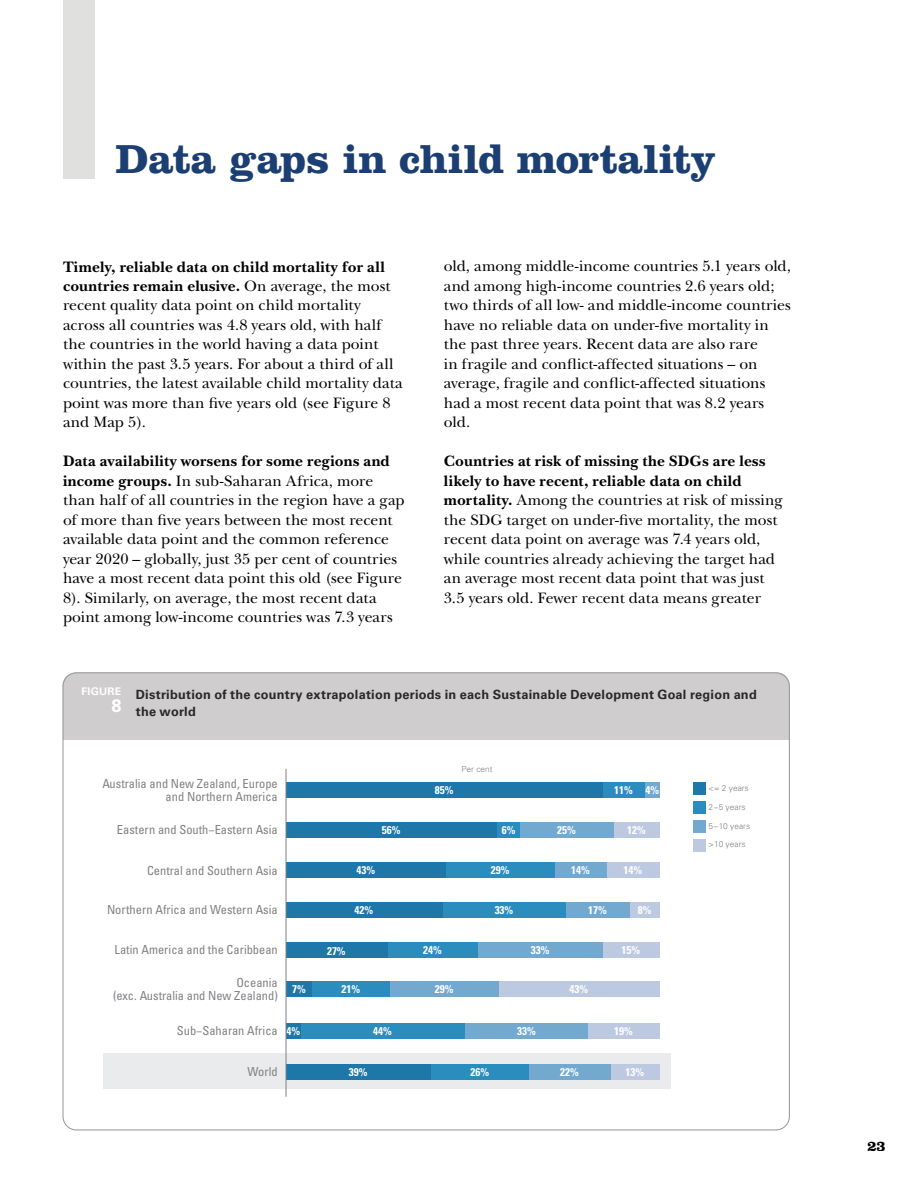
<style>
.page{position:relative;width:918px;height:1188px;background:#fff}
.page>*{position:absolute;margin:0;border:0;box-sizing:border-box;transform-origin:0 0}
.t1{font:700 42px "Clarendon LT Std";letter-spacing:-.015em;color:#1b3f72}
.t2{font:700 18px "Univers LT Std";color:#fff}
.t3{font:15.75px/19.5px "New Baskerville Std";color:#000}
.t4{font:700 15px "Clarendon LT Std";color:#000}
.t5{font:700 12.75px/16.5px "Univers LT Std";letter-spacing:.02em;color:#292829}
.t6{font:condensed 12.45px/13.5px "Univers LT Std";color:#808184;text-align:right}
.t7{font:700 condensed 11.25px "Univers LT Std";color:#fff}
.t8{font:700 10.5px "Univers LT Std";letter-spacing:.025em;color:#fff}
.t9{font:300 8.4px/17.7px "Univers LT Std";color:#808184}
.s1{font-weight:700}
</style>
<div class="page">
<div style="left:63px;top:0;width:31px;height:179px;background:#e0e0de"></div>
<div style="left:63px;top:674px;width:727px;height:66px;background:#cfcdcd"></div>
<div style="left:103px;top:1054px;width:567px;height:35px;background:#eaebec"></div>
<div style="left:286px;top:782px;width:318px;height:16px;background:#1d77a8"></div>
<div style="left:604px;top:782px;width:41px;height:16px;background:#2b8cbe"></div>
<div style="left:645px;top:782px;width:15px;height:16px;background:#74a9cf"></div>
<div style="left:286px;top:902px;width:157px;height:16px;background:#1d77a8"></div>
<div style="left:443px;top:902px;width:123px;height:16px;background:#2b8cbe"></div>
<div style="left:566px;top:902px;width:64px;height:16px;background:#74a9cf"></div>
<div style="left:630px;top:902px;width:30px;height:16px;background:#bdc9e1"></div>
<div style="left:286px;top:822px;width:211px;height:16px;background:#1d77a8"></div>
<div style="left:497px;top:822px;width:23px;height:16px;background:#2b8cbe"></div>
<div style="left:520px;top:822px;width:94px;height:16px;background:#74a9cf"></div>
<div style="left:614px;top:822px;width:46px;height:16px;background:#bdc9e1"></div>
<div style="left:286px;top:862px;width:161px;height:16px;background:#1d77a8"></div>
<div style="left:447px;top:862px;width:108px;height:16px;background:#2b8cbe"></div>
<div style="left:555px;top:862px;width:52px;height:16px;background:#74a9cf"></div>
<div style="left:607px;top:862px;width:53px;height:16px;background:#bdc9e1"></div>
<div style="left:286px;top:942px;width:102px;height:16px;background:#1d77a8"></div>
<div style="left:388px;top:942px;width:91px;height:16px;background:#2b8cbe"></div>
<div style="left:479px;top:942px;width:124px;height:16px;background:#74a9cf"></div>
<div style="left:603px;top:942px;width:57px;height:16px;background:#bdc9e1"></div>
<div style="left:286px;top:1023px;width:15px;height:16px;background:#1d77a8"></div>
<div style="left:301px;top:1023px;width:164px;height:16px;background:#2b8cbe"></div>
<div style="left:465px;top:1023px;width:124px;height:16px;background:#74a9cf"></div>
<div style="left:589px;top:1023px;width:71px;height:16px;background:#bdc9e1"></div>
<div style="left:286px;top:981px;width:26px;height:16px;background:#1d77a8"></div>
<div style="left:312px;top:981px;width:79px;height:16px;background:#2b8cbe"></div>
<div style="left:391px;top:981px;width:108px;height:16px;background:#74a9cf"></div>
<div style="left:499px;top:981px;width:161px;height:16px;background:#bdc9e1"></div>
<div style="left:286px;top:1064px;width:146px;height:16px;background:#1d77a8"></div>
<div style="left:432px;top:1064px;width:97px;height:16px;background:#2b8cbe"></div>
<div style="left:529px;top:1064px;width:82px;height:16px;background:#74a9cf"></div>
<div style="left:611px;top:1064px;width:49px;height:16px;background:#bdc9e1"></div>
<hr style="left:286px;top:769px;width:1px;height:328px;background:#808184">
<div style="left:693px;top:782px;width:13px;height:13px;background:#1d77a8"></div>
<div style="left:693px;top:801px;width:13px;height:13px;background:#2b8cbe"></div>
<div style="left:693px;top:821px;width:13px;height:12px;background:#74a9cf"></div>
<div style="left:693px;top:839px;width:13px;height:12px;background:#bdc9e1"></div>
<h1 class="t1" style="left:116px;top:134px;width:602px">Data gaps in child mortality</h1>
<p class="t3" style="left:63px;top:257px;width:341px"><span class="s1">Timely, reliable data on child mortality for all countries remain elusive.</span> On average, the most recent quality data point on child mortality across all countries was 4.8 years old, with half the countries in the world having a data point within the past 3.5 years. For about a third of all countries, the latest available child mortality data point was more than five years old (see Figure 8 and Map 5).</p>
<p class="t3" style="left:63px;top:452px;width:343px"><span class="s1">Data availability worsens for some regions and income groups.</span> In sub-Saharan Africa, more than half of all countries in the region have a gap of more than five years between the most recent available data point and the common reference year 2020 – globally, just 35 per cent of countries have a most recent data point this old (see Figure 8). Similarly, on average, the most recent data point among low-income countries was 7.3 years</p>
<p class="t3" style="left:444px;top:257px;width:349px">old, among middle-income countries 5.1 years old, and among high-income countries 2.6 years old; two thirds of all low- and middle-income countries have no reliable data on under-five mortality in the past three years. Recent data are also rare<br>in fragile and conflict-affected situations – on average, fragile and conflict-affected situations had a most recent data point that was 8.2 years old.</p>
<p class="t3" style="left:444px;top:452px;width:340px"><span class="s1">Countries at risk of missing the SDGs are less likely to have recent, reliable data on child mortality.</span> Among the countries at risk of missing the SDG target on under-five mortality, the most recent data point on average was 7.4 years old, while countries already achieving the target had an average most recent data point that was just 3.5 years old. Fewer recent data means greater</p>
<p class="t8" style="left:81px;top:685px;width:41px">FIGURE</p>
<p class="t2" style="left:111px;top:695px;width:12px">8</p>
<p class="t5" style="left:136px;top:686px;width:623px">Distribution of the country extrapolation periods in each Sustainable Development Goal region and the world</p>
<p class="t9" style="left:462px;top:760px;width:33px">Per cent</p>
<p class="t6" style="left:102px;top:777px;width:177px">Australia and New Zealand, Europe and Northern America</p>
<p class="t9" style="left:708px;top:779px;width:42px">&lt;= 2 years</p>
<p class="t9" style="left:708px;top:798px;width:39px">2−5 years</p>
<p class="t9" style="left:708px;top:818px;width:43px">5−10 years &gt;10 years</p>
<p class="t7" style="left:435px;top:783px;width:20px">85%</p>
<p class="t7" style="left:614px;top:783px;width:46px">11% 4%</p>
<p class="t6" style="left:117px;top:823px;width:162px">Eastern and South−Eastern Asia</p>
<p class="t7" style="left:382px;top:823px;width:20px">56%</p>
<p class="t7" style="left:502px;top:823px;width:15px">6%</p>
<p class="t7" style="left:557px;top:823px;width:20px">25%</p>
<p class="t7" style="left:627px;top:823px;width:20px">12%</p>
<p class="t6" style="left:147px;top:863px;width:132px">Central and Southern Asia</p>
<p class="t6" style="left:107px;top:903px;width:172px">Northern Africa and Western Asia</p>
<p class="t7" style="left:356px;top:863px;width:20px">43%</p>
<p class="t7" style="left:491px;top:863px;width:20px">29%</p>
<p class="t7" style="left:571px;top:863px;width:20px">14%</p>
<p class="t7" style="left:624px;top:863px;width:20px">14%</p>
<p class="t7" style="left:355px;top:903px;width:20px">42%</p>
<p class="t7" style="left:495px;top:903px;width:20px">33%</p>
<p class="t7" style="left:588px;top:903px;width:20px">17%</p>
<p class="t7" style="left:638px;top:903px;width:15px">8%</p>
<p class="t6" style="left:115px;top:943px;width:165px">Latin America and the Caribbean</p>
<p class="t6" style="left:113px;top:975px;width:166px">Oceania<br>(exc. Australia and New Zealand)</p>
<p class="t6" style="left:177px;top:1024px;width:102px">Sub−Saharan Africa</p>
<p class="t7" style="left:327px;top:944px;width:20px">27%</p>
<p class="t7" style="left:423px;top:943px;width:20px">24%</p>
<p class="t7" style="left:531px;top:943px;width:20px">33%</p>
<p class="t7" style="left:621px;top:943px;width:20px">15%</p>
<p class="t7" style="left:292px;top:982px;width:15px">7%</p>
<p class="t7" style="left:341px;top:982px;width:20px">21%</p>
<p class="t7" style="left:435px;top:982px;width:20px">29%</p>
<p class="t7" style="left:569px;top:982px;width:20px">43%</p>
<p class="t7" style="left:287px;top:1024px;width:15px">4%</p>
<p class="t7" style="left:373px;top:1024px;width:20px">44%</p>
<p class="t7" style="left:517px;top:1024px;width:20px">33%</p>
<p class="t7" style="left:614px;top:1024px;width:20px">19%</p>
<p class="t6" style="left:248px;top:1065px;width:32px">World</p>
<p class="t7" style="left:349px;top:1065px;width:20px">39%</p>
<p class="t7" style="left:470px;top:1065px;width:20px">26%</p>
<p class="t7" style="left:560px;top:1065px;width:20px">22%</p>
<p class="t7" style="left:625px;top:1065px;width:20px">13%</p>
<p class="t4" style="left:867px;top:1136px;width:20px">23</p>
</div>
